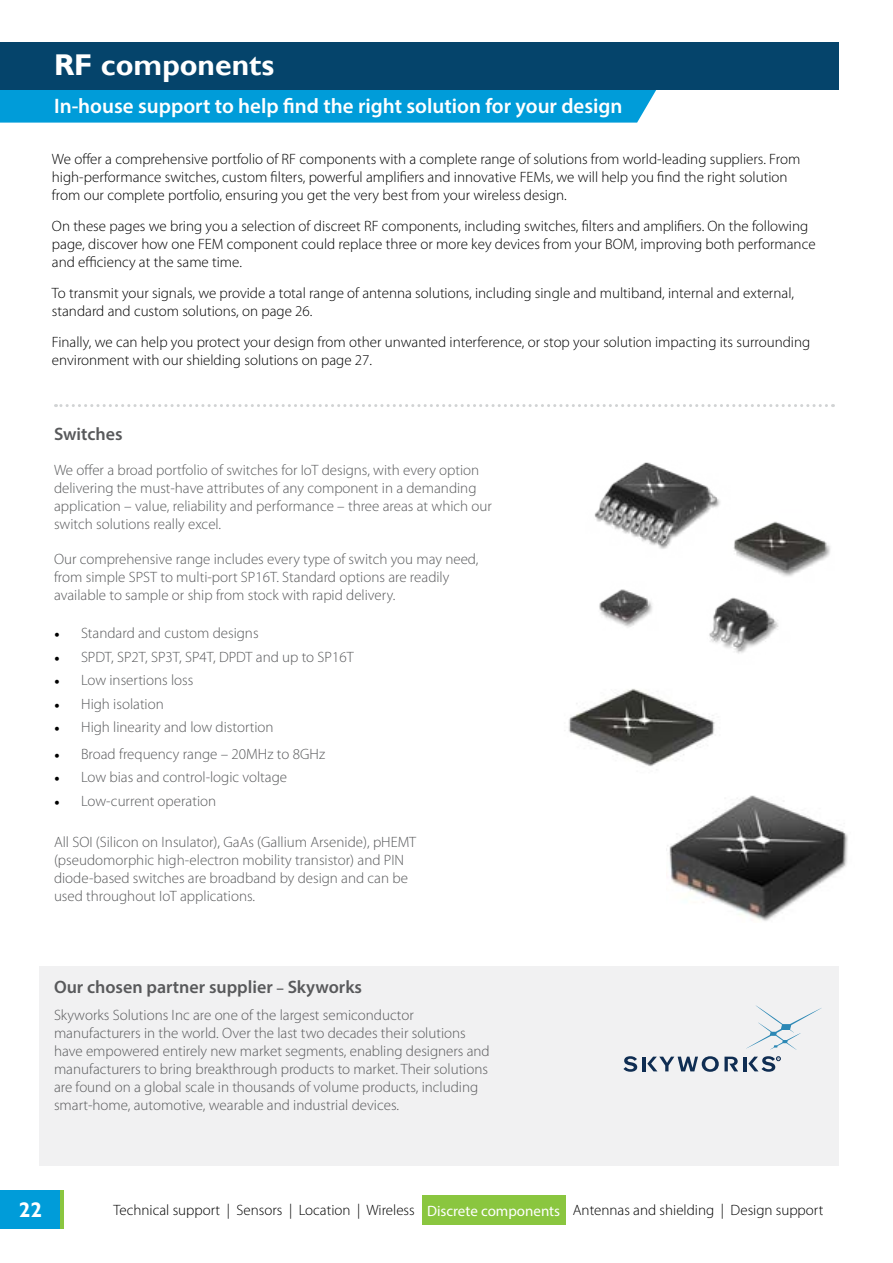
<style>
.page{position:relative;width:893px;height:1263px;background:#fff}
.page>*{position:absolute;margin:0;border:0;box-sizing:border-box;transform-origin:0 0}
.t1{font:700 30px "Gill Sans";color:#fff}
.t2{font:600 21px "Myriad Pro";color:#fff}
.t3{font:700 21px "Gill Sans";color:#fff}
.t4{font:600 18px "Myriad Pro";color:#58595b}
.t5{font:300 15px/18px "Myriad Pro";color:#58595b}
.t6{font:300 15px/18px "Myriad Pro";color:#000101}
.t7{font:300 15px "Myriad Pro";color:#000}
.s1{font-family:"Minion Pro";font-weight:400;color:#000}
.s2{font-size:15px}
.s3{font-weight:400;color:#fff}
</style>
<div class="page">
<div style="left:0;top:1191px;width:64px;height:38px;background:#8ac63f"></div>
<div style="left:0;top:1191px;width:60px;height:38px;background:#009cd9"></div>
<div style="left:40px;top:966px;width:799px;height:199px;background:#f1f1f2"></div>
<img style="left:594px;top:462px;width:236px;height:192px">
<img style="left:568px;top:689px;width:147px;height:81px">
<img style="left:666px;top:795px;width:182px;height:126px">
<div style="left:0;top:90px;width:656px;height:33px;background:#009cd9"></div>
<div style="left:0;top:43px;width:839px;height:47px;background:#05446b"></div>
<div style="left:422px;top:1195px;width:144px;height:30px;background:#8ac63f"></div>
<svg style="left:55px;top:404px;width:771px;height:3px"></svg>
<svg style="left:623px;top:1056px;width:14px;height:16px"></svg>
<hr style="left:744px;top:1057px;width:3px;height:14px;background:#0f2d52">
<hr style="left:643px;top:1057px;width:3px;height:14px;background:#0f2d52">
<svg style="left:647px;top:1056px;width:91px;height:16px"></svg>
<svg style="left:746px;top:1005px;width:76px;height:45px"></svg>
<svg style="left:748px;top:1056px;width:33px;height:16px"></svg>
<h1 class="t1" style="left:54px;top:47px;width:222px">RF components</h1>
<h2 class="t2" style="left:54px;top:93px;width:570px">In-house support to help find the right solution for your design</h2>
<p class="t6" style="left:52px;top:151px;width:750px">We offer a comprehensive portfolio of RF components with a complete range of solutions from world-leading suppliers. From high-performance switches, custom filters, powerful amplifiers and innovative FEMs, we will help you find the right solution from our complete portfolio, ensuring you get the very best from your wireless design.</p>
<p class="t6" style="left:52px;top:217px;width:765px">On these pages we bring you a selection of discreet RF components, including switches, filters and amplifiers. On the following page, discover how one FEM component could replace three or more key devices from your BOM, improving both performance and efficiency at the same time.</p>
<p class="t6" style="left:52px;top:284px;width:743px">To transmit your signals, we provide a total range of antenna solutions, including single and multiband, internal and external, standard and custom solutions, on page 26.</p>
<p class="t6" style="left:52px;top:333px;width:760px">Finally, we can help you protect your design from other unwanted interference, or stop your solution impacting its surrounding environment with our shielding solutions on page 27.</p>
<p class="t4" style="left:54px;top:422px;width:70px">Switches</p>
<p class="t5" style="left:54px;top:461px;width:439px">We offer a broad portfolio of switches for IoT designs, with every option delivering the must-have attributes of any component in a demanding application – value, reliability and performance – three areas at which our switch solutions really excel.</p>
<p class="t5" style="left:54px;top:550px;width:426px">Our comprehensive range includes every type of switch you may need, from simple SPST to multi-port SP16T. Standard options are readily available to sample or ship from stock with rapid delivery.</p>
<p class="t5" style="left:54px;top:625px;width:206px"><span class="s1">•</span> Standard and custom designs</p>
<p class="t5" style="left:54px;top:648px;width:301px"><span class="s1">•</span> SPDT, SP2T, SP3T, SP4T, DPDT and up to SP16T</p>
<p class="t5" style="left:54px;top:672px;width:141px"><span class="s1">•</span> Low insertions loss</p>
<p class="t5" style="left:54px;top:695px;width:111px"><span class="s1">•</span> High isolation</p>
<p class="t5" style="left:54px;top:719px;width:221px"><span class="s1">•</span> High linearity and low distortion</p>
<p class="t5" style="left:54px;top:745px;width:273px"><span class="s1">•</span> Broad frequency range – 20MHz to 8GHz</p>
<p class="t5" style="left:54px;top:769px;width:235px"><span class="s1">•</span> Low bias and control-logic voltage</p>
<p class="t5" style="left:54px;top:792px;width:164px"><span class="s1">•</span> Low-current operation</p>
<p class="t5" style="left:54px;top:834px;width:364px">All SOI (Silicon on Insulator), GaAs (Gallium Arsenide), pHEMT (pseudomorphic high-electron mobility transistor) and PIN diode-based switches are broadband by design and can be used throughout IoT applications.</p>
<p class="t4" style="left:54px;top:975px;width:310px">Our chosen partner supplier <span class="s2">–</span> Skyworks</p>
<p class="t5" style="left:54px;top:1006px;width:437px">Skyworks Solutions Inc are one of the largest semiconductor manufacturers in the world. Over the last two decades their solutions have empowered entirely new market segments, enabling designers and manufacturers to bring breakthrough products to market. Their solutions are found on a global scale in thousands of volume products, including smart-home, automotive, wearable and industrial devices.</p>
<h2 class="t3" style="left:19px;top:1197px;width:25px">22</h2>
<p class="t7" style="left:114px;top:1202px;width:386px">Technical support | Sensors | Location | Wireless | Discreet co</p>
<p class="t7" style="left:427px;top:1202px;width:398px"><span class="s3">Discrete components</span> | Antennas and shielding | Design support</p>
</div>
